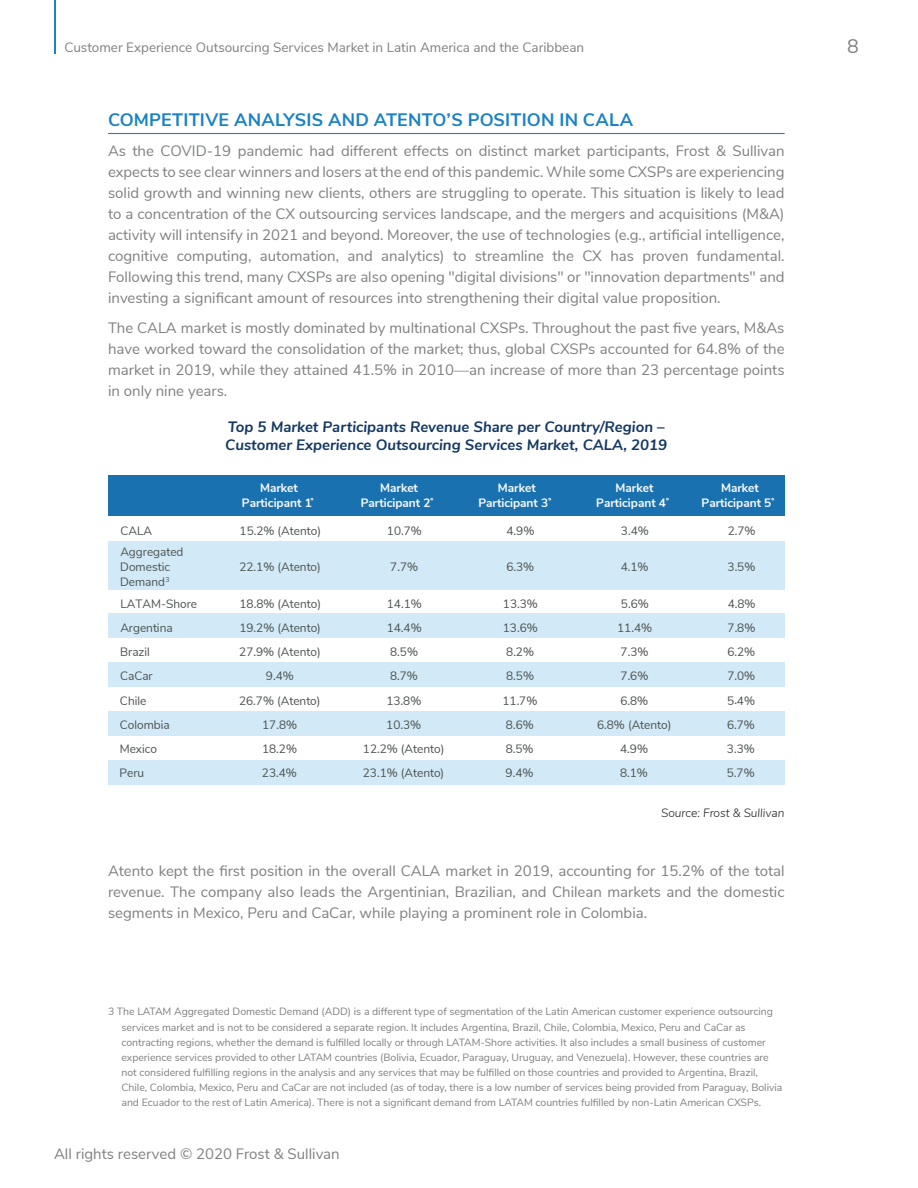
<style>
.page{position:relative;width:918px;height:1188px;background:#fff}
.page>*{position:absolute;margin:0;border:0;box-sizing:border-box;transform-origin:0 0}
.t1{font:19.5px "Nunito Sans";color:#7f8080}
.t2{font:700 18px "Nunito Sans";letter-spacing:.01em;color:#1b82c5}
.t3{font:15px/21px "Nunito Sans";color:#7f8080;text-align:justify}
.t4{font:italic 700 15px/18px "Nunito Sans";color:#143862}
.t5{font:13.5px "Nunito Sans";color:#7f8080}
.t6{font:12px/15px "Nunito Sans";color:#4c534f}
.t7{font:700 12px/14.9px "Nunito Sans";color:#fbfbfc;text-align:center}
.t8{font:italic 300 12px "Nunito Sans";color:#231f20}
.t9{font:10.5px/15px "Nunito Sans";color:#7f807f}
</style>
<div class="page">
<hr style="left:54px;top:0;width:1px;height:54px;background:#1b82c5">
<hr style="left:108px;top:133px;width:677px;height:1px;background:#1b82c5">
<div style="left:108px;top:760px;width:677px;height:24px;background:#d2e9f8"></div>
<div style="left:108px;top:711px;width:677px;height:24px;background:#d2e9f8"></div>
<div style="left:108px;top:541px;width:677px;height:49px;background:#d2e9f8"></div>
<div style="left:108px;top:662px;width:677px;height:25px;background:#d2e9f8"></div>
<div style="left:108px;top:614px;width:677px;height:24px;background:#d2e9f8"></div>
<div style="left:108px;top:476px;width:677px;height:40px;background:#1971af"></div>
<p class="t5" style="left:64px;top:37px;width:521px">Customer Experience Outsourcing Services Market in Latin America and the Caribbean</p>
<h1 class="t1" style="left:847px;top:32px;width:13px">8</h1>
<p class="t2" style="left:108px;top:107px;width:527px">COMPETITIVE ANALYSIS AND ATENTO’S POSITION IN CALA</p>
<p class="t3" style="left:108px;top:140px;width:678px">As the COVID-19 pandemic had different effects on distinct market participants, Frost &amp; Sullivan expects to see clear winners and losers at the end of this pandemic. While some CXSPs are experiencing solid growth and winning new clients, others are struggling to operate. This situation is likely to lead to a concentration of the CX outsourcing services landscape, and the mergers and acquisitions (M&amp;A) activity will intensify in 2021 and beyond. Moreover, the use of technologies (e.g., artificial intelligence, cognitive computing, automation, and analytics) to streamline the CX has proven fundamental.<br>Following this trend, many CXSPs are also opening "digital divisions" or "innovation departments" and investing a significant amount of resources into strengthening their digital value proposition.</p>
<p class="t3" style="left:108px;top:317px;width:678px">The CALA market is mostly dominated by multinational CXSPs. Throughout the past five years, M&amp;As have worked toward the consolidation of the market; thus, global CXSPs accounted for 64.8% of the market in 2019, while they attained 41.5% in 2010—an increase of more than 23 percentage points in only nine years.</p>
<p class="t4" style="left:225px;top:417px;width:443px">Top 5 Market Participants Revenue Share per Country/Region –<br>Customer Experience Outsourcing Services Market, CALA, 2019</p>
<p class="t7" style="left:241px;top:480px;width:80px;rotate:-1deg">Market<br>Participant 1 ̊</p>
<p class="t7" style="left:360px;top:480px;width:81px;rotate:-1deg">Market<br>Participant 2 ̊</p>
<p class="t7" style="left:478px;top:480px;width:81px;rotate:-1deg">Market<br>Participant 3 ̊</p>
<p class="t7" style="left:596px;top:480px;width:81px;rotate:-1deg">Market<br>Participant 4 ̊</p>
<p class="t7" style="left:701px;top:480px;width:81px;rotate:-1deg">Market<br>Participant 5 ̊</p>
<p class="t6" style="left:120px;top:522px;width:33px;rotate:-1deg">CALA</p>
<p class="t6" style="left:239px;top:523px;width:83px;rotate:-1deg">15.2% (Atento)</p>
<p class="t6" style="left:387px;top:522px;width:37px;rotate:-1deg">10.7%</p>
<p class="t6" style="left:506px;top:522px;width:30px;rotate:-1deg">4.9%</p>
<p class="t6" style="left:621px;top:522px;width:30px;rotate:-1deg">3.4%</p>
<p class="t6" style="left:728px;top:522px;width:30px;rotate:-1deg">2.7%</p>
<p class="t6" style="left:120px;top:544px;width:65px;rotate:-1deg">Aggregated<br>Domestic</p>
<p class="t6" style="left:239px;top:559px;width:83px;rotate:-1deg">22.1% (Atento)</p>
<p class="t6" style="left:390px;top:558px;width:30px;rotate:-1deg">7.7%</p>
<p class="t6" style="left:506px;top:558px;width:30px;rotate:-1deg">6.3%</p>
<p class="t6" style="left:621px;top:558px;width:30px;rotate:-1deg">4.1%</p>
<p class="t6" style="left:727px;top:558px;width:30px;rotate:-1deg">3.5%</p>
<p class="t6" style="left:120px;top:570px;width:78px;line-height:23px;rotate:-1deg">Demand<sup>3<br></sup>LATAM-Shore</p>
<p class="t6" style="left:239px;top:596px;width:83px;rotate:-1deg">18.8% (Atento)</p>
<p class="t6" style="left:387px;top:596px;width:37px;rotate:-1deg">14.1%</p>
<p class="t6" style="left:503px;top:596px;width:37px;rotate:-1deg">13.3%</p>
<p class="t6" style="left:621px;top:596px;width:30px;rotate:-1deg">5.6%</p>
<p class="t6" style="left:727px;top:596px;width:30px;rotate:-1deg">4.8%</p>
<p class="t6" style="left:120px;top:620px;width:54px;rotate:-1deg">Argentina</p>
<p class="t6" style="left:239px;top:621px;width:83px;rotate:-1deg">19.2% (Atento)</p>
<p class="t6" style="left:387px;top:620px;width:37px;rotate:-1deg">14.4%</p>
<p class="t6" style="left:503px;top:620px;width:37px;rotate:-1deg">13.6%</p>
<p class="t6" style="left:617px;top:620px;width:37px;rotate:-1deg">11.4%</p>
<p class="t6" style="left:727px;top:620px;width:30px;rotate:-1deg">7.8%</p>
<p class="t6" style="left:120px;top:644px;width:31px;rotate:-1deg">Brazil</p>
<p class="t6" style="left:239px;top:645px;width:83px;rotate:-1deg">27.9% (Atento)</p>
<p class="t6" style="left:390px;top:644px;width:30px;rotate:-1deg">8.5%</p>
<p class="t6" style="left:506px;top:644px;width:30px;rotate:-1deg">8.2%</p>
<p class="t6" style="left:620px;top:644px;width:30px;rotate:-1deg">7.3%</p>
<p class="t6" style="left:727px;top:644px;width:30px;rotate:-1deg">6.2%</p>
<p class="t6" style="left:120px;top:668px;width:34px;rotate:-1deg">CaCar</p>
<p class="t6" style="left:266px;top:668px;width:30px;rotate:-1deg">9.4%</p>
<p class="t6" style="left:390px;top:668px;width:30px;rotate:-1deg">8.7%</p>
<p class="t6" style="left:506px;top:668px;width:30px;rotate:-1deg">8.5%</p>
<p class="t6" style="left:620px;top:668px;width:30px;rotate:-1deg">7.6%</p>
<p class="t6" style="left:727px;top:668px;width:30px;rotate:-1deg">7.0%</p>
<p class="t6" style="left:120px;top:692px;width:28px;rotate:-1deg">Chile</p>
<p class="t6" style="left:239px;top:693px;width:83px;rotate:-1deg">26.7% (Atento)</p>
<p class="t6" style="left:386px;top:692px;width:37px;rotate:-1deg">13.8%</p>
<p class="t6" style="left:502px;top:692px;width:37px;rotate:-1deg">11.7%</p>
<p class="t6" style="left:620px;top:692px;width:30px;rotate:-1deg">6.8%</p>
<p class="t6" style="left:727px;top:692px;width:30px;rotate:-1deg">5.4%</p>
<p class="t6" style="left:120px;top:717px;width:51px;rotate:-1deg">Colombia</p>
<p class="t6" style="left:262px;top:716px;width:37px;rotate:-1deg">17.8%</p>
<p class="t6" style="left:386px;top:716px;width:37px;rotate:-1deg">10.3%</p>
<p class="t6" style="left:506px;top:716px;width:30px;rotate:-1deg">8.6%</p>
<p class="t6" style="left:597px;top:717px;width:76px;rotate:-1deg">6.8% (Atento)</p>
<p class="t6" style="left:727px;top:716px;width:30px;rotate:-1deg">6.7%</p>
<p class="t6" style="left:120px;top:741px;width:39px;rotate:-1deg">Mexico</p>
<p class="t6" style="left:262px;top:741px;width:37px;rotate:-1deg">18.2%</p>
<p class="t6" style="left:363px;top:741px;width:83px;rotate:-1deg">12.2% (Atento)</p>
<p class="t6" style="left:506px;top:740px;width:30px;rotate:-1deg">8.5%</p>
<p class="t6" style="left:620px;top:740px;width:30px;rotate:-1deg">4.9%</p>
<p class="t6" style="left:727px;top:740px;width:30px;rotate:-1deg">3.3%</p>
<p class="t6" style="left:119px;top:765px;width:26px;rotate:-1deg">Peru</p>
<p class="t6" style="left:262px;top:765px;width:37px;rotate:-1deg">23.4%</p>
<p class="t6" style="left:363px;top:765px;width:83px;rotate:-1deg">23.1% (Atento)</p>
<p class="t6" style="left:505px;top:765px;width:30px;rotate:-1deg">9.4%</p>
<p class="t6" style="left:620px;top:765px;width:30px;rotate:-1deg">8.1%</p>
<p class="t6" style="left:727px;top:765px;width:30px;rotate:-1deg">5.7%</p>
<p class="t8" style="left:661px;top:804px;width:125px">Source: Frost &amp; Sullivan</p>
<p class="t3" style="left:108px;top:859px;width:678px">Atento kept the first position in the overall CALA market in 2019, accounting for 15.2% of the total revenue. The company also leads the Argentinian, Brazilian, and Chilean markets and the domestic segments in Mexico, Peru and CaCar, while playing a prominent role in Colombia.</p>
<p class="t9" style="left:122px;top:1004px;width:662px;text-indent:-14px">3 The LATAM Aggregated Domestic Demand (ADD) is a different type of segmentation of the Latin American customer experience outsourcing services market and is not to be considered a separate region. It includes Argentina, Brazil, Chile, Colombia, Mexico, Peru and CaCar as contracting regions, whether the demand is fulfilled locally or through LATAM-Shore activities. It also includes a small business of customer experience services provided to other LATAM countries (Bolivia, Ecuador, Paraguay, Uruguay, and Venezuela). However, these countries are not considered fulfilling regions in the analysis and any services that may be fulfilled on those countries and provided to Argentina, Brazil, Chile, Colombia, Mexico, Peru and CaCar are not included (as of today, there is a low number of services being provided from Paraguay, Bolivia and Ecuador to the rest of Latin America). There is not a significant demand from LATAM countries fulfilled by non-Latin American CXSPs.</p>
<p class="t3" style="left:54px;top:1142px;width:287px">All rights reserved © 2020 Frost &amp; Sullivan</p>
</div>
